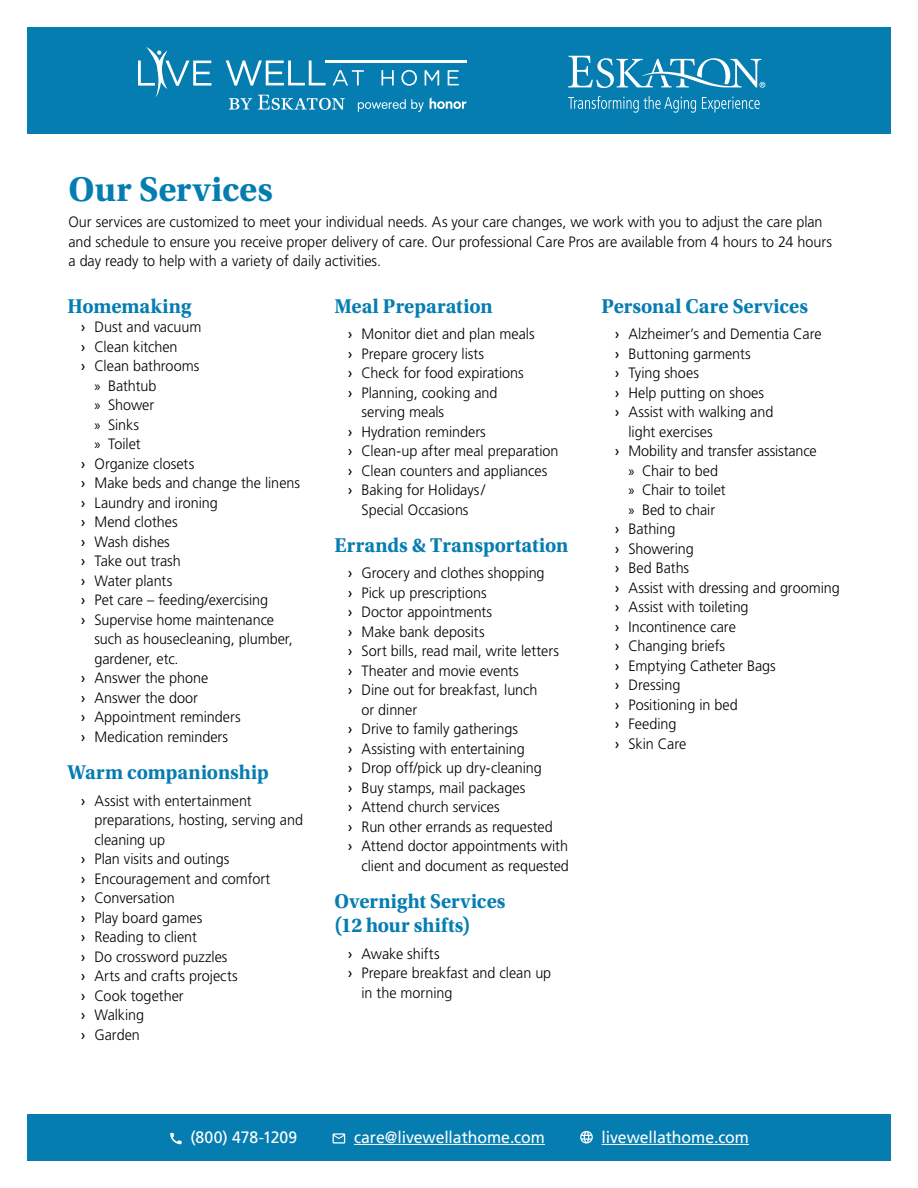
<style>
.page{position:relative;width:918px;height:1188px;background:#fff}
.page>*{position:absolute;margin:0;border:0;box-sizing:border-box;transform-origin:0 0}
.t1{font:700 36px "Utopia Std";color:#057db1}
.Headings{font:700 21px/24px "Utopia Std";color:#057db1;scale:.96 1}
.Body{font:700 21px "Utopia Std";color:#057db1;scale:.96 1}
.Body-2{font:16.5px "Frutiger LT Std";letter-spacing:-.005em;color:#fff;scale:.96 1}
.Body-3{font:300 15px/19.5px "Frutiger LT Std";color:#000;scale:.96 1}
.s1{font-weight:400}
.s2{font-family:"Myriad Pro";font-weight:400}
</style>
<div class="page">
<div style="left:27px;top:1115px;width:864px;height:46px;background:#057db1"></div>
<div style="left:27px;top:27px;width:864px;height:107px;background:#057db1"></div>
<svg style="left:333px;top:70px;width:31px;height:15px"></svg>
<svg style="left:381px;top:70px;width:13px;height:15px"></svg>
<svg style="left:401px;top:70px;width:16px;height:16px"></svg>
<svg style="left:425px;top:70px;width:14px;height:15px"></svg>
<svg style="left:448px;top:70px;width:11px;height:15px"></svg>
<hr style="left:325px;top:61px;width:141px;height:2px;background:#fff">
<svg style="left:226px;top:60px;width:100px;height:26px"></svg>
<svg style="left:138px;top:47px;width:73px;height:50px"></svg>
<svg style="left:358px;top:99px;width:66px;height:13px"></svg>
<svg style="left:430px;top:97px;width:36px;height:12px"></svg>
<svg style="left:229px;top:98px;width:23px;height:12px"></svg>
<svg style="left:258px;top:95px;width:87px;height:15px"></svg>
<svg style="left:568px;top:96px;width:128px;height:17px"></svg>
<svg style="left:702px;top:97px;width:58px;height:16px"></svg>
<svg style="left:568px;top:56px;width:197px;height:32px"></svg>
<hr style="left:354px;top:1144px;width:191px;height:1px;background:#fff">
<hr style="left:602px;top:1144px;width:147px;height:1px;background:#fff">
<svg style="left:170px;top:1133px;width:12px;height:11px"></svg>
<svg style="left:333px;top:1133px;width:12px;height:11px"></svg>
<svg style="left:580px;top:1131px;width:13px;height:13px"></svg>
<p class="t1" style="left:68px;top:169px;width:206px">Our Services</p>
<p class="Body-3" style="left:68px;top:213px;width:797px">Our services are customized to meet your individual needs. As your care changes, we work with you to adjust the care plan and schedule to ensure you receive proper delivery of care. Our professional Care Pros are available from 4 hours to 24 hours a day ready to help with a variety of daily activities.</p>
<p class="Body" style="left:68px;top:294px;width:131px">Homemaking</p>
<p class="Body-3" style="left:81px;top:318px;width:127px"><span class="s1">›</span> Dust and vacuum</p>
<p class="Body-3" style="left:81px;top:337px;width:102px"><span class="s1">›</span> Clean kitchen</p>
<p class="Body-3" style="left:81px;top:357px;width:125px"><span class="s1">›</span> Clean bathrooms</p>
<p class="Body-3" style="left:94px;top:376px;width:66px"><span class="s2">»</span> Bathtub</p>
<p class="Body-3" style="left:94px;top:396px;width:64px"><span class="s2">»</span> Shower</p>
<p class="Body-3" style="left:94px;top:415px;width:48px"><span class="s2">»</span> Sinks</p>
<p class="Body-3" style="left:94px;top:435px;width:50px"><span class="s2">»</span> Toilet</p>
<p class="Body-3" style="left:81px;top:454px;width:120px"><span class="s1">›</span> Organize closets</p>
<p class="Body-3" style="left:81px;top:474px;width:230px"><span class="s1">›</span> Make beds and change the linens</p>
<p class="Body-3" style="left:81px;top:493px;width:144px"><span class="s1">›</span> Laundry and ironing</p>
<p class="Body-3" style="left:81px;top:513px;width:102px"><span class="s1">›</span> Mend clothes</p>
<p class="Body-3" style="left:81px;top:532px;width:94px"><span class="s1">›</span> Wash dishes</p>
<p class="Body-3" style="left:81px;top:552px;width:105px"><span class="s1">›</span> Take out trash</p>
<p class="Body-3" style="left:81px;top:571px;width:97px"><span class="s1">›</span> Water plants</p>
<p class="Body-3" style="left:81px;top:591px;width:196px"><span class="s1">›</span> Pet care – feeding/exercising</p>
<p class="Body-3" style="left:94px;top:610px;width:208px;text-indent:-14px"><span class="s1">›</span> Supervise home maintenance such as housecleaning, plumber, gardener, etc.</p>
<p class="Body-3" style="left:81px;top:669px;width:134px"><span class="s1">›</span> Answer the phone</p>
<p class="Body-3" style="left:81px;top:688px;width:123px"><span class="s1">›</span> Answer the door</p>
<p class="Body-3" style="left:81px;top:708px;width:168px"><span class="s1">›</span> Appointment reminders</p>
<p class="Body-3" style="left:81px;top:727px;width:155px"><span class="s1">›</span> Medication reminders</p>
<p class="Headings" style="left:68px;top:761px;width:211px">Warm companionship</p>
<p class="Body-3" style="left:94px;top:791px;width:219px;text-indent:-14px"><span class="s1">›</span> Assist with entertainment preparations, hosting, serving and cleaning up</p>
<p class="Body-3" style="left:81px;top:849px;width:156px"><span class="s1">›</span> Plan visits and outings</p>
<p class="Body-3" style="left:81px;top:869px;width:199px"><span class="s1">›</span> Encouragement and comfort</p>
<p class="Body-3" style="left:81px;top:888px;width:99px"><span class="s1">›</span> Conversation</p>
<p class="Body-3" style="left:81px;top:908px;width:128px"><span class="s1">›</span> Play board games</p>
<p class="Body-3" style="left:81px;top:927px;width:122px"><span class="s1">›</span> Reading to client</p>
<p class="Body-3" style="left:81px;top:947px;width:154px"><span class="s1">›</span> Do crossword puzzles</p>
<p class="Body-3" style="left:81px;top:966px;width:165px"><span class="s1">›</span> Arts and crafts projects</p>
<p class="Body-3" style="left:81px;top:986px;width:108px"><span class="s1">›</span> Cook together</p>
<p class="Body-3" style="left:81px;top:1005px;width:67px"><span class="s1">›</span> Walking</p>
<p class="Body-3" style="left:81px;top:1025px;width:63px"><span class="s1">›</span> Garden</p>
<p class="Headings" style="left:334px;top:294px;width:166px">Meal Preparation</p>
<p class="Body-3" style="left:348px;top:324px;width:196px"><span class="s1">›</span> Monitor diet and plan meals</p>
<p class="Body-3" style="left:348px;top:344px;width:143px"><span class="s1">›</span> Prepare grocery lists</p>
<p class="Body-3" style="left:348px;top:363px;width:185px"><span class="s1">›</span> Check for food expirations</p>
<p class="Body-3" style="left:362px;top:383px;width:143px;text-indent:-14px"><span class="s1">›</span> Planning, cooking and serving meals</p>
<p class="Body-3" style="left:348px;top:422px;width:145px"><span class="s1">›</span> Hydration reminders</p>
<p class="Body-3" style="left:348px;top:441px;width:221px"><span class="s1">›</span> Clean-up after meal preparation</p>
<p class="Body-3" style="left:348px;top:461px;width:209px"><span class="s1">›</span> Clean counters and appliances</p>
<p class="Body-3" style="left:348px;top:480px;width:144px;text-align:center"><span class="s1">›</span> Baking for Holidays/<br>Special Occasions</p>
<p class="Headings" style="left:334px;top:533px;width:245px">Errands &amp; Transportation</p>
<p class="Body-3" style="left:348px;top:564px;width:206px"><span class="s1">›</span> Grocery and clothes shopping</p>
<p class="Body-3" style="left:348px;top:583px;width:146px"><span class="s1">›</span> Pick up prescriptions</p>
<p class="Body-3" style="left:348px;top:603px;width:152px"><span class="s1">›</span> Doctor appointments</p>
<p class="Body-3" style="left:348px;top:622px;width:144px"><span class="s1">›</span> Make bank deposits</p>
<p class="Body-3" style="left:348px;top:642px;width:221px"><span class="s1">›</span> Sort bills, read mail, write letters</p>
<p class="Body-3" style="left:348px;top:661px;width:180px"><span class="s1">›</span> Theater and movie events</p>
<p class="Body-3" style="left:362px;top:681px;width:185px;text-indent:-14px"><span class="s1">›</span> Dine out for breakfast, lunch or dinner</p>
<p class="Body-3" style="left:348px;top:720px;width:179px"><span class="s1">›</span> Drive to family gatherings</p>
<p class="Body-3" style="left:348px;top:739px;width:186px"><span class="s1">›</span> Assisting with entertaining</p>
<p class="Body-3" style="left:348px;top:759px;width:204px"><span class="s1">›</span> Drop off/pick up dry-cleaning</p>
<p class="Body-3" style="left:348px;top:778px;width:186px"><span class="s1">›</span> Buy stamps, mail packages</p>
<p class="Body-3" style="left:348px;top:798px;width:159px"><span class="s1">›</span> Attend church services</p>
<p class="Body-3" style="left:348px;top:817px;width:215px"><span class="s1">›</span> Run other errands as requested</p>
<p class="Body-3" style="left:348px;top:837px;width:232px;text-align:right"><span class="s1">›</span> Attend doctor appointments with client and document as requested</p>
<p class="Headings" style="left:334px;top:890px;width:180px">Overnight Services (12 hour shifts)</p>
<p class="Body-3" style="left:348px;top:944px;width:97px"><span class="s1">›</span> Awake shifts</p>
<p class="Body-3" style="left:362px;top:963px;width:199px;text-indent:-14px"><span class="s1">›</span> Prepare breakfast and clean up in the morning</p>
<p class="Headings" style="left:602px;top:294px;width:217px">Personal Care Services</p>
<p class="Body-3" style="left:615px;top:324px;width:217px"><span class="s1">›</span> Alzheimer’s and Dementia Care</p>
<p class="Body-3" style="left:615px;top:344px;width:143px"><span class="s1">›</span> Buttoning garments</p>
<p class="Body-3" style="left:615px;top:363px;width:89px"><span class="s1">›</span> Tying shoes</p>
<p class="Body-3" style="left:615px;top:383px;width:157px"><span class="s1">›</span> Help putting on shoes</p>
<p class="Body-3" style="left:628px;top:402px;width:152px;text-indent:-14px"><span class="s1">›</span> Assist with walking and light exercises</p>
<p class="Body-3" style="left:615px;top:441px;width:212px"><span class="s1">›</span> Mobility and transfer assistance</p>
<p class="Body-3" style="left:628px;top:461px;width:95px"><span class="s2">»</span> Chair to bed</p>
<p class="Body-3" style="left:628px;top:480px;width:103px"><span class="s2">»</span> Chair to toilet</p>
<p class="Body-3" style="left:628px;top:500px;width:92px"><span class="s2">»</span> Bed to chair</p>
<p class="Body-3" style="left:615px;top:519px;width:64px"><span class="s1">›</span> Bathing</p>
<p class="Body-3" style="left:615px;top:539px;width:84px"><span class="s1">›</span> Showering</p>
<p class="Body-3" style="left:615px;top:558px;width:79px"><span class="s1">›</span> Bed Baths</p>
<p class="Body-3" style="left:615px;top:578px;width:236px"><span class="s1">›</span> Assist with dressing and grooming</p>
<p class="Body-3" style="left:615px;top:597px;width:141px"><span class="s1">›</span> Assist with toileting</p>
<p class="Body-3" style="left:615px;top:617px;width:127px"><span class="s1">›</span> Incontinence care</p>
<p class="Body-3" style="left:615px;top:636px;width:116px"><span class="s1">›</span> Changing briefs</p>
<p class="Body-3" style="left:615px;top:656px;width:169px"><span class="s1">›</span> Emptying Catheter Bags</p>
<p class="Body-3" style="left:615px;top:675px;width:70px"><span class="s1">›</span> Dressing</p>
<p class="Body-3" style="left:615px;top:695px;width:129px"><span class="s1">›</span> Positioning in bed</p>
<p class="Body-3" style="left:615px;top:714px;width:66px"><span class="s1">›</span> Feeding</p>
<p class="Body-3" style="left:615px;top:734px;width:76px"><span class="s1">›</span> Skin Care</p>
<p class="Body-2" style="left:190px;top:1127px;width:113px">(800) 478-1209</p>
<p class="Body-2" style="left:354px;top:1127px;width:200px">care@livewellathome.com</p>
<p class="Body-2" style="left:602px;top:1127px;width:155px">livewellathome.com</p>
</div>
